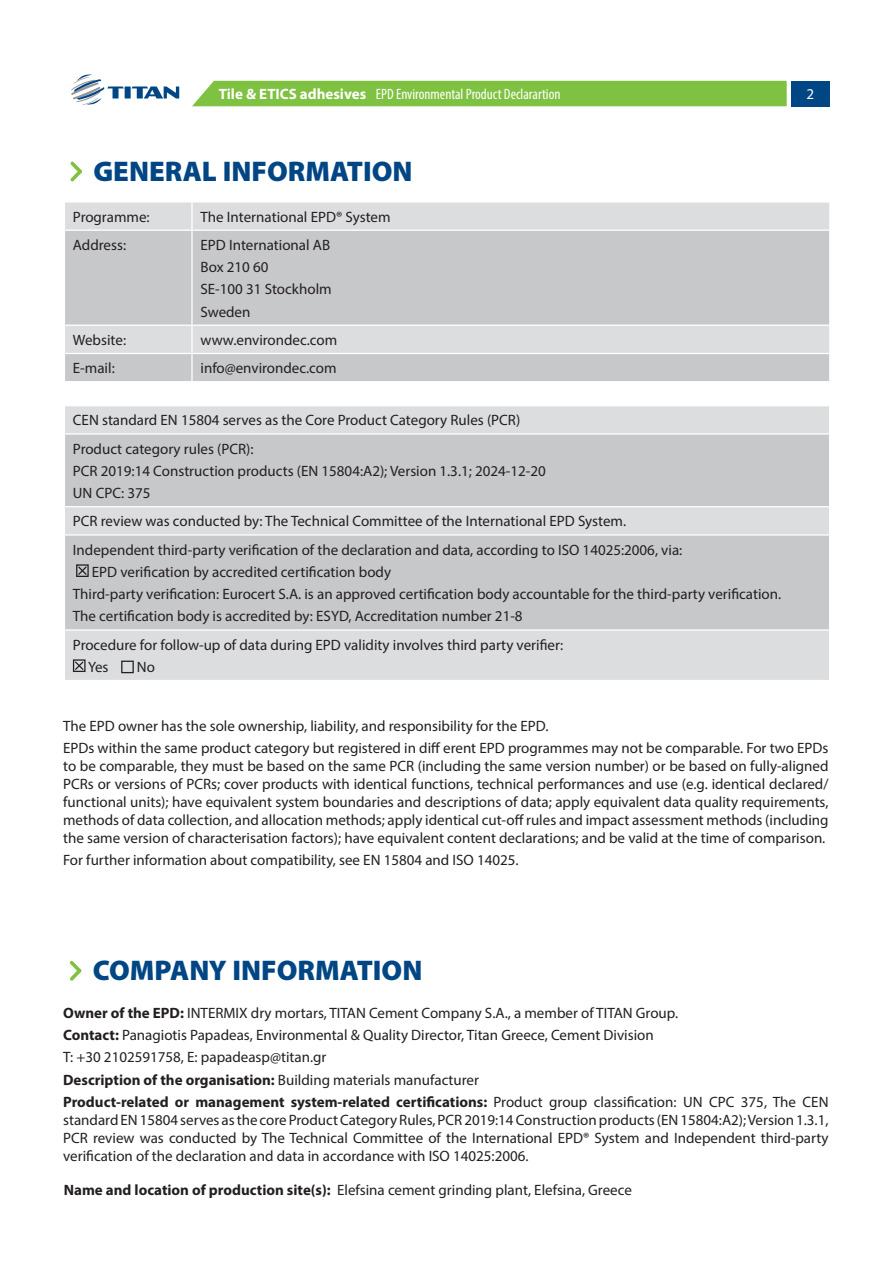
<style>
.page{position:relative;width:893px;height:1263px;background:#fff}
.page>*{position:absolute;margin:0;border:0;box-sizing:border-box;transform-origin:0 0}
.t1{font:900 28.5px "Myriad Pro";color:#004684}
.t2{font:15px/22.2px "Myriad Pro";color:#231f20}
.t3{font:condensed 15px "Myriad Pro";color:#fff}
.t4{font:15px "Myriad Pro";color:#fff}
.s1{font-weight:700;font-stretch:normal}
.s2{font-weight:700}
</style>
<div class="page">
<div style="left:192px;top:81px;width:595px;height:25px;background:#7fc241"></div>
<svg style="left:71px;top:74px;width:108px;height:31px"></svg>
<div style="left:791px;top:81px;width:38px;height:25px;background:#004684"></div>
<svg style="left:70px;top:161px;width:12px;height:21px"></svg>
<div style="left:65px;top:203px;width:764px;height:27px;background:#dcdddf"></div>
<svg style="left:65px;top:231px;width:764px;height:150px;fill:#c7c8ca"></svg>
<hr style="left:191px;top:203px;width:2px;height:27px;background:#fff">
<hr style="left:191px;top:326px;width:2px;height:27px;background:#fff">
<hr style="left:64px;top:325px;width:128px;height:1px;background:#fff">
<hr style="left:191px;top:231px;width:2px;height:94px;background:#fff">
<hr style="left:192px;top:325px;width:638px;height:1px;background:#fff">
<hr style="left:192px;top:353px;width:638px;height:1px;background:#fff">
<hr style="left:64px;top:353px;width:128px;height:1px;background:#fff">
<hr style="left:191px;top:354px;width:2px;height:27px;background:#fff">
<div style="left:65px;top:406px;width:764px;height:274px;background:#dcdddf"></div>
<svg style="left:65px;top:435px;width:764px;height:194px;fill:#c7c8ca"></svg>
<hr style="left:64px;top:433px;width:766px;height:2px;background:#fff">
<hr style="left:64px;top:506px;width:766px;height:1px;background:#fff">
<hr style="left:64px;top:534px;width:766px;height:2px;background:#fff">
<hr style="left:64px;top:629px;width:766px;height:2px;background:#fff">
<div style="left:76px;top:564px;width:13px;height:13px;border:1px solid #231f20"></div>
<svg style="left:77px;top:565px;width:11px;height:11px"></svg>
<div style="left:73px;top:659px;width:13px;height:13px;border:1px solid #231f20"></div>
<svg style="left:74px;top:660px;width:11px;height:11px"></svg>
<div style="left:121px;top:661px;width:13px;height:12px;border:1px solid #231f20"></div>
<svg style="left:70px;top:960px;width:12px;height:21px"></svg>
<p class="t3" style="left:219px;top:85px;width:343px"><span class="s1">Τile &amp; ETICS adhesives</span> EPD Environmental Product Declarartion</p>
<p class="t4" style="left:806px;top:85px;width:9px">2</p>
<p class="t1" style="left:93px;top:152px;width:321px">GENERAL INFORMATION</p>
<p class="t2" style="left:73px;top:205px;width:78px">Programme:</p>
<p class="t2" style="left:200px;top:205px;width:192px">The International EPD® System</p>
<p class="t2" style="left:73px;top:234px;width:55px">Address:</p>
<p class="t2" style="left:200px;top:234px;width:133px">EPD International AB<br>Box 210 60<br>SE-100 31 Stockholm<br>Sweden</p>
<p class="t2" style="left:73px;top:329px;width:55px">Website:</p>
<p class="t2" style="left:200px;top:329px;width:138px">www.environdec.com</p>
<p class="t2" style="left:73px;top:357px;width:43px">E-mail:</p>
<p class="t2" style="left:200px;top:357px;width:138px">info@environdec.com</p>
<p class="t2" style="left:73px;top:406px;width:449px;line-height:28.2px">CEN standard EN 15804 serves as the Core Product Category Rules (PCR)<br>Product category rules (PCR):</p>
<p class="t2" style="left:73px;top:460px;width:474px">PCR 2019:14 Construction products (EN 15804:A2); Version 1.3.1; 2024-12-20<br>UN CPC: 375</p>
<p class="t2" style="left:73px;top:507px;width:611px;line-height:28.2px">PCR review was conducted by: The Technical Committee of the International EPD System.<br>Independent third-party verification of the declaration and data, according to ISO 14025:2006, via:</p>
<p class="t2" style="left:73px;top:561px;width:710px;text-indent:19px">EPD verification by accredited certification body<br>Third-party verification: Eurocert S.A. is an approved certification body accountable for the third-party verification.<br>The certification body is accredited by: ESYD, Accreditation number 21-8</p>
<p class="t2" style="left:88px;top:633px;width:477px;text-indent:-15px">Procedure for follow-up of data during EPD validity involves third party verifier:<br>Yes</p>
<p class="t2" style="left:137px;top:656px;width:20px">No</p>
<p class="t2" style="left:63px;top:715px;width:767px">The EPD owner has the sole ownership, liability, and responsibility for the EPD.<br>EPDs within the same product category but registered in diff erent EPD programmes may not be comparable. For two EPDs</p>
<p class="t2" style="left:63px;top:757px;width:767px;line-height:18px;text-align:justify">to be comparable, they must be based on the same PCR (including the same version number) or be based on fully-aligned PCRs or versions of PCRs; cover products with identical functions, technical performances and use (e.g. identical declared/ functional units); have equivalent system boundaries and descriptions of data; apply equivalent data quality requirements, methods of data collection, and allocation methods; apply identical cut-off rules and impact assessment methods (including the same version of characterisation factors); have equivalent content declarations; and be valid at the time of comparison.</p>
<p class="t2" style="left:63px;top:849px;width:457px">For further information about compatibility, see EN 15804 and ISO 14025.</p>
<p class="t1" style="left:93px;top:951px;width:331px">COMPANY INFORMATION</p>
<p class="t2" style="left:63px;top:1001px;width:767px"><span class="s2">Owner of the EPD:</span> INTERMIX dry mortars, ΤΙΤΑΝ Cement Company S.A., a member of TITAN Group.<br><span class="s2">Contact:</span> Panagiotis Papadeas, Environmental &amp; Quality Director, Titan Greece, Cement Division<br>T: +30 2102591758, E: papadeasp@titan.gr<br><span class="s2">Description of the organisation:</span> Building materials manufacturer<br><span class="s2">Product-related or management system-related certifications:</span> Product group classification: UN CPC 375, The CEN</p>
<p class="t2" style="left:63px;top:1110px;width:767px;line-height:18px;text-align:justify">standard EN 15804 serves as the core Product Category Rules, PCR 2019:14 Construction products (EN 15804:A2); Version 1.3.1, PCR review was conducted by The Technical Committee of the International EPD® System and Independent third-party verification of the declaration and data in accordance with ISO 14025:2006.</p>
<p class="t2" style="left:64px;top:1178px;width:570px"><span class="s2">Name and location of production site(s):</span> Elefsina cement grinding plant, Elefsina, Greece</p>
</div>
